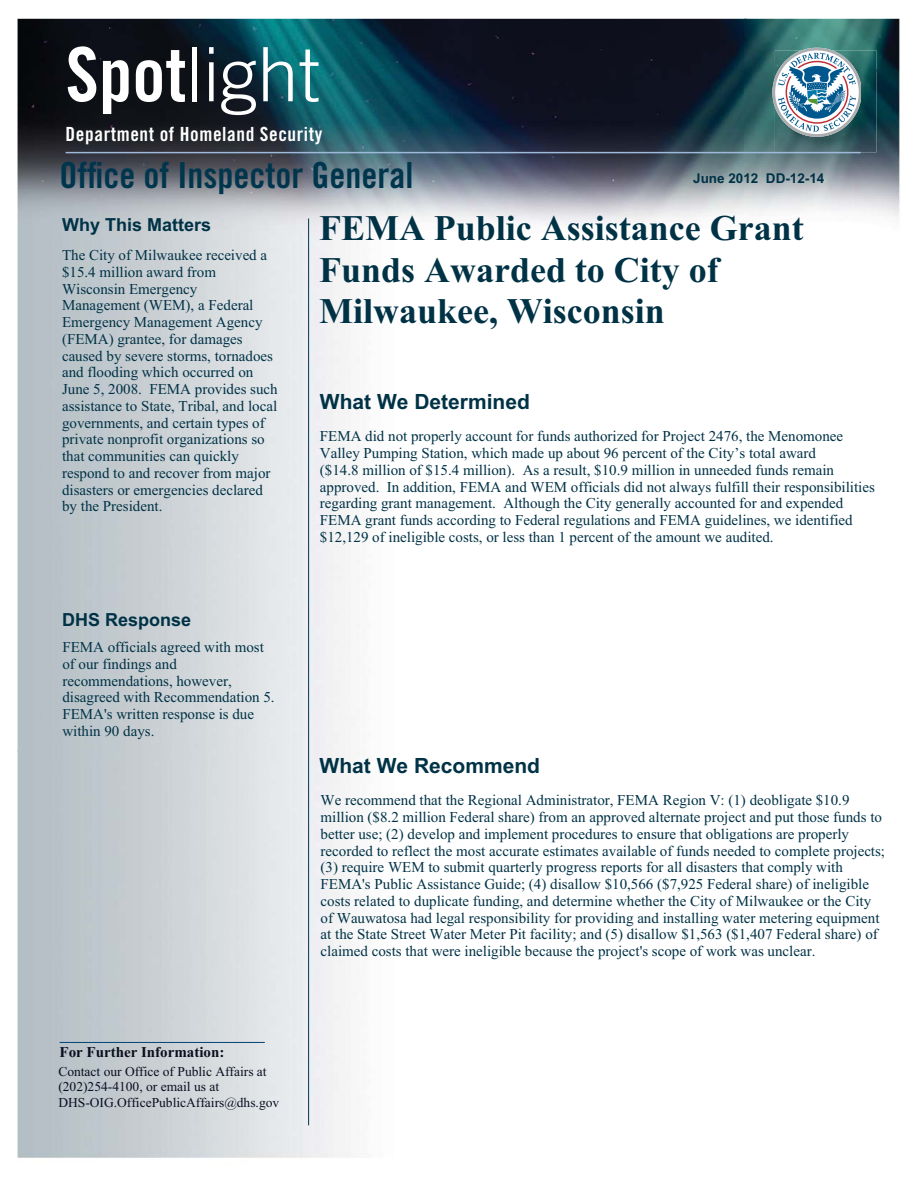
<style>
.page{position:relative;width:918px;height:1188px;background:#fff}
.page>*{position:absolute;margin:0;border:0;box-sizing:border-box;transform-origin:0 0}
.t1{font:300 75px "Trade Gothic LT Std";color:#fff}
.t2{font:700 36px/41.4px "Times New Roman";color:#003246}
.t3{font:36px "Trade Gothic LT Std Bd Cn 20";color:#00364d}
.t4{font:700 21px "Arial";color:#003246}
.t5{font:19.5px "Trade Gothic LT Std Bd Cn 20";letter-spacing:.03em;color:#fff}
.t6{font:700 18px "Arial";color:#003246}
.t7{font:15px/16.8px "Times New Roman";color:#003246}
.t8{font:700 15px "Times New Roman";color:#0b0f1f}
.t9{font:13.5px/15.5px "Times New Roman";color:#0b0f22}
.t10{font:700 13.5px "Arial";color:#003246}
.s1{font-family:"Trade Gothic LT Std Bd Cn 20";font-weight:400}
</style>
<div class="page">
<img style="left:18px;top:19px;width:727px;height:1139px">
<img style="left:745px;top:71px;width:52px;height:142px">
<img style="left:745px;top:19px;width:155px;height:52px">
<img style="left:851px;top:70px;width:49px;height:147px">
<img style="left:797px;top:153px;width:54px;height:58px">
<hr style="left:60px;top:1042px;width:205px;height:1px;background:#047">
<hr style="left:308px;top:219px;width:1px;height:906px;background:#00364d">
<img style="left:775px;top:50px;width:101px;height:102px">
<img style="left:777px;top:137px;width:84px;height:7px">
<svg style="left:772px;top:47px;width:89px;height:90px"></svg>
<hr style="left:66px;top:152px;width:795px;height:1px;background:#9eb9da">
<h1 class="t1" style="left:66px;top:32px;width:256px"><span class="s1">Spot</span>light</h1>
<h3 class="t5" style="left:66px;top:123px;width:258px">Department of Homeland Security</h3>
<h1 class="t3" style="left:60px;top:155px;width:355px">Office of Inspector General</h1>
<h5 class="t10" style="left:693px;top:170px;width:133px">June 2012 DD-12-14</h5>
<h4 class="t6" style="left:62px;top:214px;width:151px">Why This Matters</h4>
<p class="t7" style="left:62px;top:248px;width:217px">The City of Milwaukee received a $15.4 million award from<br>Wisconsin Emergency<br>Management (WEM), a Federal<br>Emergency Management Agency (FEMA) grantee, for damages caused by severe storms, tornadoes and flooding which occurred on<br>June 5, 2008. FEMA provides such assistance to State, Tribal, and local governments, and certain types of private nonprofit organizations so that communities can quickly respond to and recover from major disasters or emergencies declared by the President.</p>
<h1 class="t2" style="left:319px;top:207px;width:486px">FEMA Public Assistance Grant<br>Funds Awarded to City of<br>Milwaukee, Wisconsin</h1>
<h3 class="t4" style="left:320px;top:389px;width:212px">What We Determined</h3>
<p class="t7" style="left:320px;top:429px;width:557px">FEMA did not properly account for funds authorized for Project 2476, the Menomonee Valley Pumping Station, which made up about 96 percent of the City’s total award<br>($14.8 million of $15.4 million). As a result, $10.9 million in unneeded funds remain approved. In addition, FEMA and WEM officials did not always fulfill their responsibilities regarding grant management. Although the City generally accounted for and expended FEMA grant funds according to Federal regulations and FEMA guidelines, we identified $12,129 of ineligible costs, or less than 1 percent of the amount we audited.</p>
<h4 class="t6" style="left:62px;top:609px;width:131px">DHS Response</h4>
<p class="t7" style="left:62px;top:640px;width:214px">FEMA officials agreed with most of our findings and recommendations, however, disagreed with Recommendation 5.<br>FEMA's written response is due within 90 days.</p>
<h5 class="t8" style="left:60px;top:1043px;width:166px">For Further Information:</h5>
<p class="t9" style="left:58px;top:1065px;width:222px">Contact our Office of Public Affairs at (202)254-4100, or email us at<br>DHS-OIG.OfficePublicAffairs@dhs.gov</p>
<h3 class="t4" style="left:320px;top:754px;width:222px">What We Recommend</h3>
<p class="t7" style="left:321px;top:793px;width:566px">We recommend that the Regional Administrator, FEMA Region V: (1) deobligate $10.9 million ($8.2 million Federal share) from an approved alternate project and put those funds to better use; (2) develop and implement procedures to ensure that obligations are properly recorded to reflect the most accurate estimates available of funds needed to complete projects;</p>
<p class="t7" style="left:321px;top:860px;width:561px">(3) require WEM to submit quarterly progress reports for all disasters that comply with FEMA's Public Assistance Guide; (4) disallow $10,566 ($7,925 Federal share) of ineligible costs related to duplicate funding, and determine whether the City of Milwaukee or the City of Wauwatosa had legal responsibility for providing and installing water metering equipment at the State Street Water Meter Pit facility; and (5) disallow $1,563 ($1,407 Federal share) of claimed costs that were ineligible because the project's scope of work was unclear.</p>
</div>
